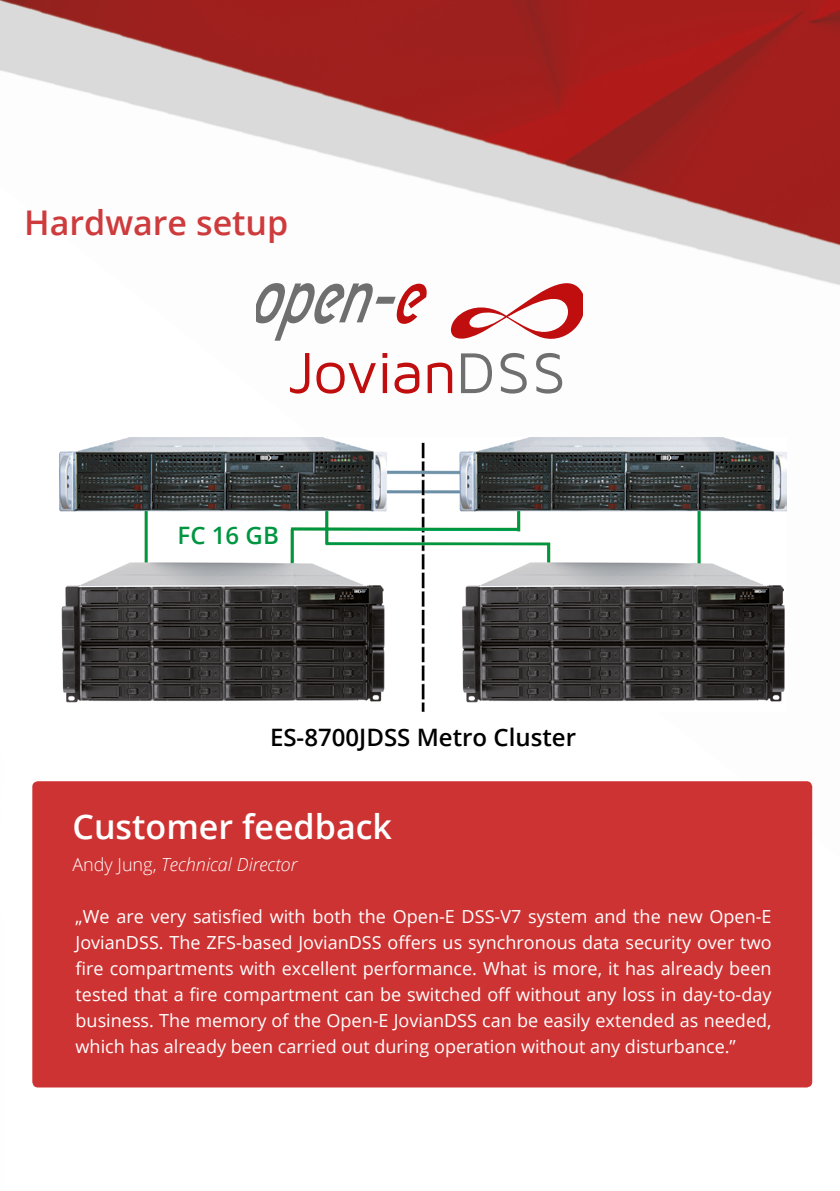
<style>
.page{position:relative;width:840px;height:1191px;background:#fff}
.page>*{position:absolute;margin:0;border:0;box-sizing:border-box;transform-origin:0 0}
.t1{font:600 34px "Open Sans";color:#fff}
.t2{font:600 34px "Open Sans";color:#ce3b3d}
.t3{font:600 24px "Open Sans";color:#000}
.t4{font:600 24px "Open Sans";color:#009641}
.t5{font:18px/26px "Open Sans";color:#fff;text-align:justify}
.t6{font:italic 300 18px "Open Sans";color:#fff}
.s1{font-style:normal}
</style>
<div class="page">
<img style="left:0;top:0;width:839px;height:859px">
<div style="left:32px;top:781px;width:779px;height:306px;background:#ce3333;border-radius:6px"></div>
<img style="left:59px;top:437px;width:727px;height:274px">
<svg style="left:256px;top:283px;width:170px;height:58px"></svg>
<svg style="left:450px;top:283px;width:132px;height:58px"></svg>
<svg style="left:460px;top:353px;width:102px;height:40px"></svg>
<svg style="left:290px;top:353px;width:19px;height:40px"></svg>
<svg style="left:316px;top:362px;width:59px;height:31px"></svg>
<div style="left:382px;top:363px;width:5px;height:30px;background:#c00d0e"></div>
<svg style="left:382px;top:353px;width:5px;height:5px"></svg>
<svg style="left:394px;top:362px;width:25px;height:31px"></svg>
<svg style="left:427px;top:362px;width:25px;height:31px"></svg>
<h1 class="t2" style="left:24px;top:199px;width:265px">Hardware setup</h1>
<h2 class="t4" style="left:177px;top:519px;width:103px">FC 16 GB</h2>
<h2 class="t3" style="left:270px;top:721px;width:307px">ES-8700JDSS Metro Cluster</h2>
<h1 class="t1" style="left:72px;top:803px;width:321px">Customer feedback</h1>
<p class="t6" style="left:72px;top:852px;width:226px"><span class="s1">Andy Jung,</span> Technical Director</p>
<p class="t5" style="left:76px;top:902px;width:697px">„We are very satisfied with both the Open-E DSS-V7 system and the new Open-E JovianDSS. The ZFS-based JovianDSS offers us synchronous data security over two fire compartments with excellent performance. What is more, it has already been tested that a fire compartment can be switched off without any loss in day-to-day business. The memory of the Open-E JovianDSS can be easily extended as needed, which has already been carried out during operation without any disturbance.”</p>
</div>
